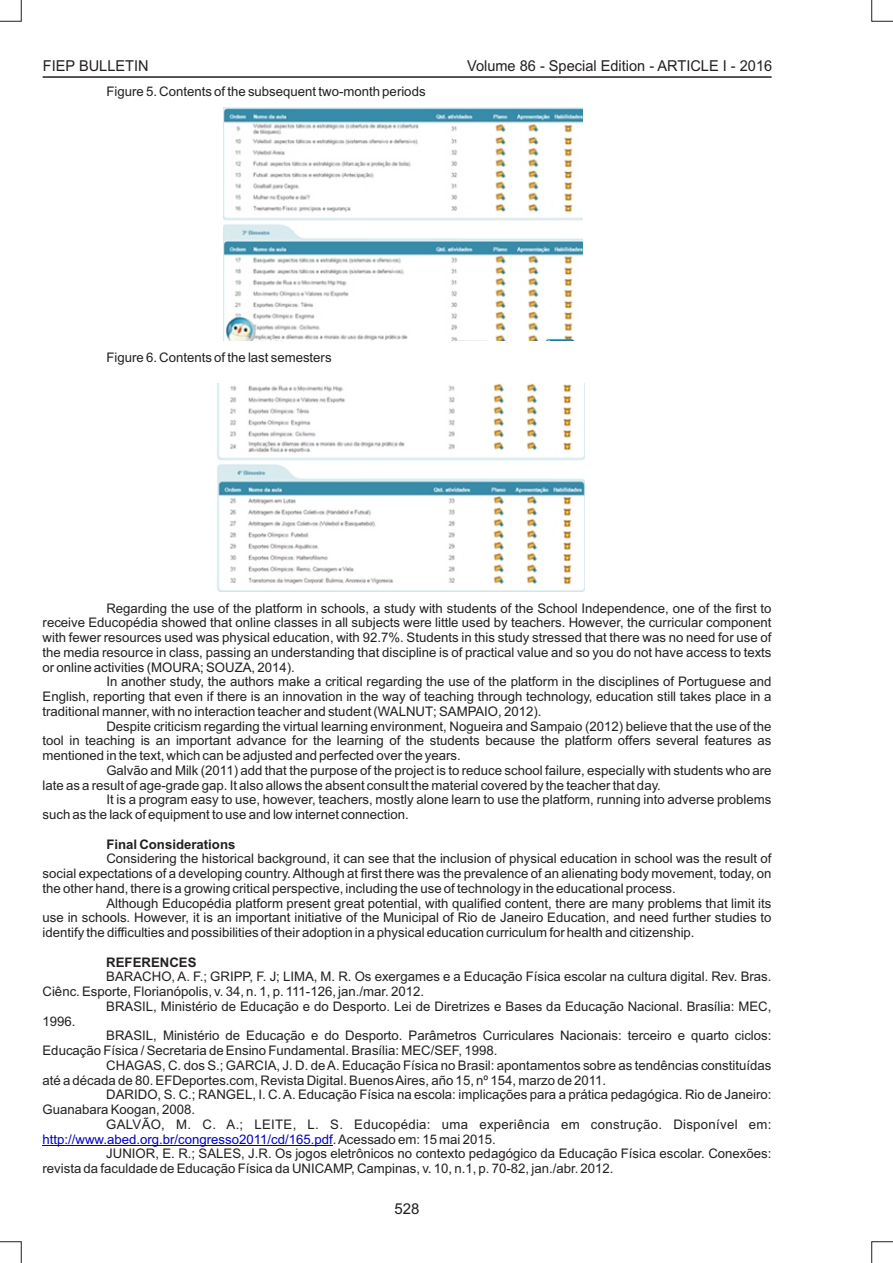
<style>
.page{position:relative;width:893px;height:1263px;background:#fff}
.page>*{position:absolute;margin:0;border:0;box-sizing:border-box;transform-origin:0 0}
.t1{font:15px "Arial";color:#231f20}
.t2{font:13.2px "Arial";color:#231f20}
.t3{font:13.2px "Arial";letter-spacing:.02em;color:#231f20}
.t4{font:13.2px "Arial";color:#0000c4}
.t5{font:700 13.2px "Arial";color:#231f20}
.s1{color:#231f20}
</style>
<div class="page">
<svg style="left:871px;top:0;width:22px;height:22px"></svg>
<svg style="left:0;top:0;width:22px;height:22px"></svg>
<svg style="left:0;top:1241px;width:22px;height:22px"></svg>
<svg style="left:871px;top:1241px;width:22px;height:22px"></svg>
<hr style="left:43px;top:76px;width:729px;height:2px;background:#231f20">
<hr style="left:43px;top:1145px;width:290px;height:1px;background:#0000c4">
<img style="left:224px;top:107px;width:358px;height:234px">
<img style="left:217px;top:384px;width:368px;height:207px">
<p class="t1" style="left:43px;top:60px;width:107px">FIEP BULLETIN</p>
<p class="t1" style="left:467px;top:60px;width:307px">Volume 86 - Special Edition - ARTICLE I - 2016</p>
<p class="t2" style="left:106px;top:87px;width:321px">Figure 5. Contents of the subsequent two-month periods</p>
<p class="t2" style="left:106px;top:352px;width:227px">Figure 6. Contents of the last semesters</p>
<p class="t2" style="left:106px;top:603px;width:667px">Regarding the use of the platform in schools, a study with students of the School Independence, one of the first to</p>
<p class="t2" style="left:43px;top:618px;width:730px">receive Educopédia showed that online classes in all subjects were little used by teachers. However, the curricular component</p>
<p class="t2" style="left:43px;top:632px;width:730px">with fewer resources used was physical education, with 92.7%. Students in this study stressed that there was no need for use of</p>
<p class="t2" style="left:43px;top:647px;width:730px">the media resource in class, passing an understanding that discipline is of practical value and so you do not have access to texts</p>
<p class="t2" style="left:43px;top:662px;width:254px">or online activities (MOURA; SOUZA, 2014).</p>
<p class="t2" style="left:106px;top:677px;width:667px">In another study, the authors make a critical regarding the use of the platform in the disciplines of Portuguese and</p>
<p class="t2" style="left:43px;top:691px;width:730px">English, reporting that even if there is an innovation in the way of teaching through technology, education still takes place in a</p>
<p class="t2" style="left:43px;top:706px;width:500px">traditional manner, with no interaction teacher and student (WALNUT; SAMPAIO, 2012).</p>
<p class="t2" style="left:106px;top:721px;width:667px">Despite criticism regarding the virtual learning environment, Nogueira and Sampaio (2012) believe that the use of the</p>
<p class="t2" style="left:43px;top:736px;width:730px">tool in teaching is an important advance for the learning of the students because the platform offers several features as</p>
<p class="t2" style="left:43px;top:750px;width:420px">mentioned in the text, which can be adjusted and perfected over the years.</p>
<p class="t2" style="left:106px;top:765px;width:667px">Galvão and Milk (2011) add that the purpose of the project is to reduce school failure, especially with students who are</p>
<p class="t2" style="left:43px;top:780px;width:620px">late as a result of age-grade gap. It also allows the absent consult the material covered by the teacher that day.</p>
<p class="t2" style="left:106px;top:795px;width:667px">It is a program easy to use, however, teachers, mostly alone learn to use the platform, running into adverse problems</p>
<p class="t2" style="left:43px;top:809px;width:368px">such as the lack of equipment to use and low internet connection.</p>
<p class="t5" style="left:106px;top:839px;width:131px">Final Considerations</p>
<p class="t2" style="left:106px;top:854px;width:667px">Considering the historical background, it can see that the inclusion of physical education in school was the result of</p>
<p class="t2" style="left:43px;top:868px;width:730px">social expectations of a developing country. Although at first there was the prevalence of an alienating body movement, today, on</p>
<p class="t2" style="left:43px;top:883px;width:635px">the other hand, there is a growing critical perspective, including the use of technology in the educational process.</p>
<p class="t2" style="left:106px;top:898px;width:667px">Although Educopédia platform present great potential, with qualified content, there are many problems that limit its</p>
<p class="t2" style="left:43px;top:913px;width:730px">use in schools. However, it is an important initiative of the Municipal of Rio de Janeiro Education, and need further studies to</p>
<p class="t2" style="left:43px;top:927px;width:654px">identify the difficulties and possibilities of their adoption in a physical education curriculum for health and citizenship.</p>
<p class="t5" style="left:106px;top:957px;width:92px">REFERENCES</p>
<p class="t2" style="left:106px;top:972px;width:667px">BARACHO, A. F.; GRIPP, F. J; LIMA, M. R. Os exergames e a Educação Física escolar na cultura digital. Rev. Bras.</p>
<p class="t2" style="left:43px;top:986px;width:383px">Ciênc. Esporte, Florianópolis, v. 34, n. 1, p. 111-126, jan./mar. 2012.</p>
<p class="t2" style="left:106px;top:1001px;width:667px">BRASIL, Ministério de Educação e do Desporto. Lei de Diretrizes e Bases da Educação Nacional. Brasília: MEC,</p>
<p class="t2" style="left:43px;top:1016px;width:35px">1996.</p>
<p class="t2" style="left:106px;top:1031px;width:667px">BRASIL, Ministério de Educação e do Desporto. Parâmetros Curriculares Nacionais: terceiro e quarto ciclos:</p>
<p class="t2" style="left:43px;top:1045px;width:456px">Educação Física / Secretaria de Ensino Fundamental. Brasília: MEC/SEF, 1998.</p>
<p class="t2" style="left:106px;top:1060px;width:667px">CHAGAS, C. dos S.; GARCIA, J. D. de A. Educação Física no Brasil: apontamentos sobre as tendências constituídas</p>
<p class="t2" style="left:43px;top:1075px;width:565px">até a década de 80. EFDeportes.com, Revista Digital. Buenos Aires, año 15, nº 154, marzo de 2011.</p>
<p class="t2" style="left:106px;top:1090px;width:667px">DARIDO, S. C.; RANGEL, I. C. A. Educação Física na escola: implicações para a prática pedagógica. Rio de Janeiro:</p>
<p class="t2" style="left:43px;top:1104px;width:154px">Guanabara Koogan, 2008.</p>
<p class="t3" style="left:106px;top:1119px;width:667px">GALVÃO, M. C. A.; LEITE, L. S. Educopédia: uma experiência em construção. Disponível em:</p>
<p class="t4" style="left:42px;top:1134px;width:455px">http://www.abed.org.br/congresso2011/cd/165.pdf<span class="s1">. Acessado em: 15 mai 2015.</span></p>
<p class="t2" style="left:106px;top:1149px;width:667px">JUNIOR, E. R.; SALES, J.R. Os jogos eletrônicos no contexto pedagógico da Educação Física escolar. Conexões:</p>
<p class="t2" style="left:42px;top:1163px;width:573px">revista da faculdade de Educação Física da UNICAMP, Campinas, v. 10, n.1, p. 70-82, jan./abr. 2012.</p>
<p class="t1" style="left:395px;top:1203px;width:27px">528</p>
</div>
